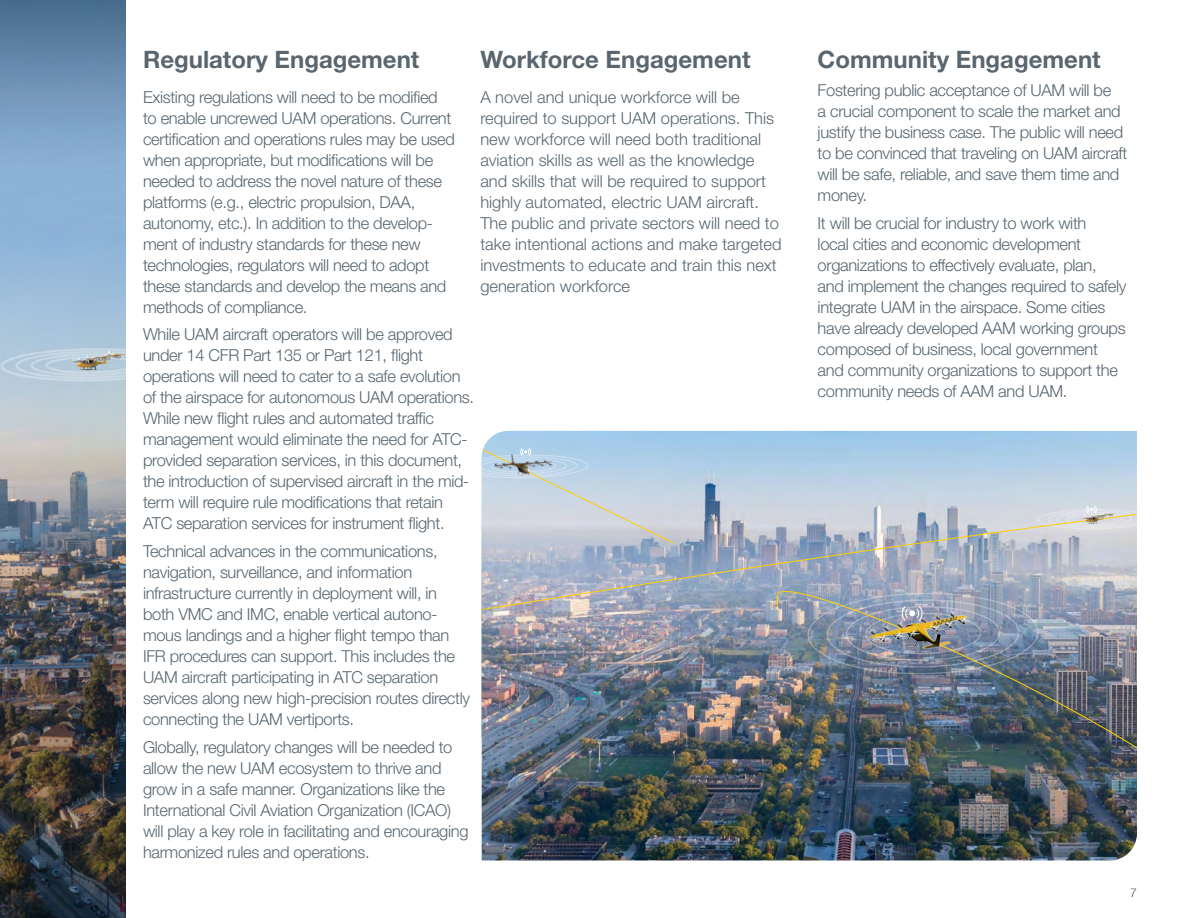
<style>
.page{position:relative;width:1188px;height:918px;background:#fff}
.page>*{position:absolute;margin:0;border:0;box-sizing:border-box;transform-origin:0 0}
.t1{font:700 24px "Helvetica Neue LT Std";color:#596670}
.t2{font:300 16.5px/21px "Helvetica Neue LT Std";letter-spacing:-.02em;color:#596670}
.t3{font:300 16.5px/21px "Helvetica Neue LT Std";color:#596670}
.t4{font:100 12px "Helvetica Neue LT Std";color:#000}
</style>
<div class="page">
<img style="left:0;top:0;width:125px;height:918px">
<img style="left:482px;top:431px;width:655px;height:429px">
<img style="left:776px;top:614px;width:361px;height:238px">
<svg style="left:482px;top:434px;width:193px;height:67px"></svg>
<svg style="left:482px;top:501px;width:655px;height:113px"></svg>
<img style="left:866px;top:608px;width:105px;height:41px">
<img style="left:1082px;top:510px;width:34px;height:14px">
<img style="left:490px;top:452px;width:67px;height:25px">
<h1 class="t1" style="left:143px;top:45px;width:278px">Regulatory Engagement</h1>
<p class="t2" style="left:143px;top:86px;width:313px">Existing regulations will need to be modified to enable uncrewed UAM operations. Current certification and operations rules may be used when appropriate, but modifications will be needed to address the novel nature of these platforms g.e( ., electric propulsion, DAA,</p>
<p class="t2" style="left:143px;top:233px;width:279px">ment of industry standards for these new</p>
<h1 class="t1" style="left:480px;top:45px;width:272px">Workforce Engagement</h1>
<p class="t3" style="left:480px;top:86px;width:303px">A novel and unique workforce will be required to support UAM operations. This new workforce will need both traditional aviation skills as well as the knowledge and skills that will be required to support highly automated, electric UAM aircraft.<br>The public and private sectors will need to take intentional actions and make targeted investments to educate and train this next generation workforce</p>
<p class="t2" style="left:143px;top:212px;width:291px">autonomy, etc I n.). addition to the develop-</p>
<p class="t2" style="left:143px;top:254px;width:305px">technologies, regulators will need to adopt these standards and develop the means and methods of compliance.</p>
<p class="t2" style="left:143px;top:324px;width:333px">While UAM aircraft operators will be approved under 14 CFR Part 135 or Part 121, flight operations will need to cater to a safe evolution of the airspace for autonomous UAM operations.<br>While new flight rules and automated traffic</p>
<p class="t2" style="left:143px;top:450px;width:321px">provided separation services in, this document,</p>
<p class="t2" style="left:143px;top:429px;width:326px">management would eliminate the need for ATC-</p>
<p class="t2" style="left:143px;top:471px;width:328px">the introduction of supervised aircraft in the mid-</p>
<p class="t2" style="left:143px;top:509px;width:303px;line-height:27.8px">ATC separation services for instrument flight.<br>Technical advances in the communications,</p>
<p class="t2" style="left:143px;top:562px;width:296px">navigation, surveillance, and information infrastructure currently in deployment will in,</p>
<p class="t2" style="left:143px;top:625px;width:308px">mous landings and a higher flight tempo than</p>
<p class="t2" style="left:143px;top:492px;width:301px">term will require rule modifications that retain</p>
<p class="t2" style="left:143px;top:604px;width:296px">both VMC and IMC, enable vertical autono-</p>
<p class="t2" style="left:143px;top:646px;width:329px">IFR procedures can support. This includes the UAM aircraft participating in ATC separation services along new high-precision routes directly connecting the UAM vertiports.</p>
<p class="t2" style="left:143px;top:736px;width:327px">Globally, regulatory changes will be needed to allow the new UAM ecosystem to thrive and grow in a safe manner. Organizations like the International Civil Aviation Organization (ICAO( will play a key role in facilitating and encouraging harmonized rules and operations.</p>
<h1 class="t1" style="left:818px;top:45px;width:285px">Community Engagement</h1>
<p class="t2" style="left:818px;top:79px;width:311px">Fostering public acceptance of UAM will be<br>a crucial component to scale the market and justify the business case. The public will need to be convinced that traveling on UAM aircraft will be safe, reliable, and save them time and money.</p>
<p class="t2" style="left:818px;top:212px;width:310px">It will be crucial for industry to work with<br>local cities and economic development organizations to effectively evaluate, plan, and implement the changes required to safely integrate UAM in the airspace. Some cities have already developed AAM working groups composed of business, local government and community organizations to support the community needs of AAM and UAM.</p>
<p class="t4" style="left:1130px;top:886px;width:8px">7</p>
</div>
